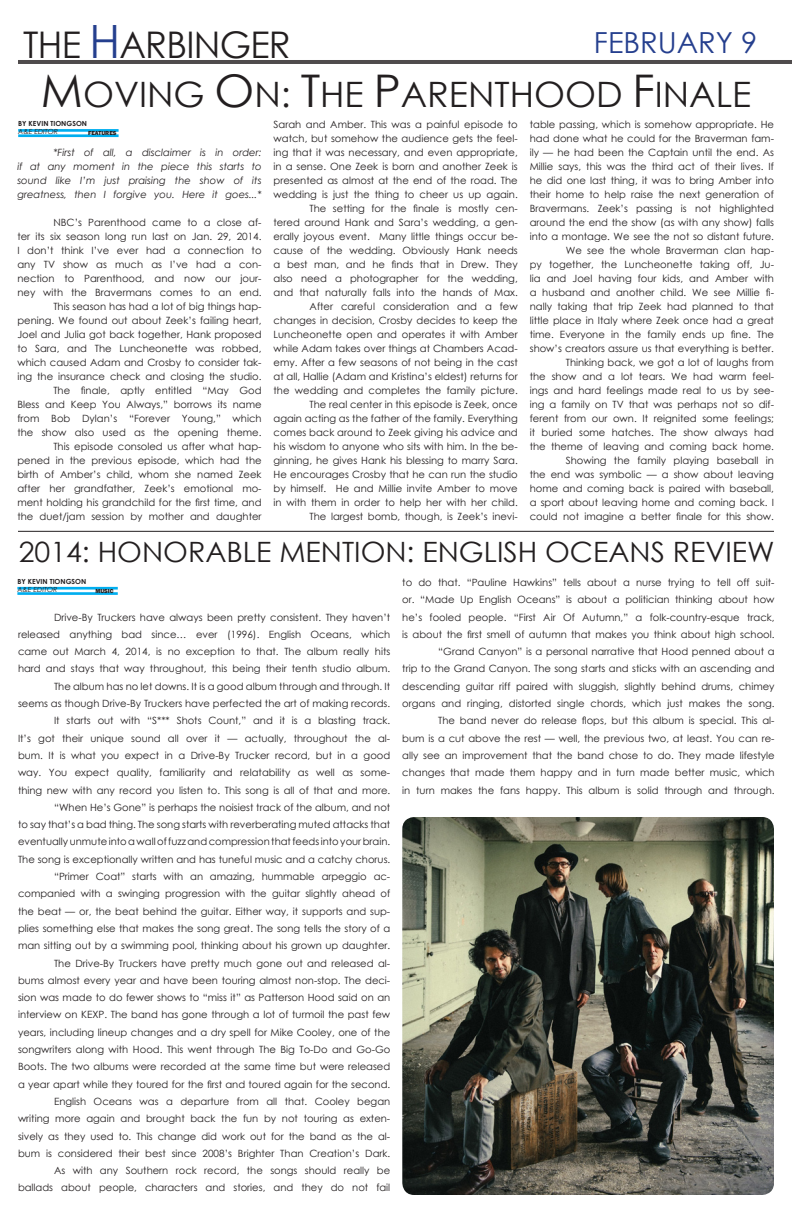
<style>
.page{position:relative;width:792px;height:1224px;background:#fff}
.page>*{position:absolute;margin:0;border:0;box-sizing:border-box;transform-origin:0 0}
.t1{font:36.7px "Century Gothic";letter-spacing:-.02em;color:#231f20}
.t2{font:35px "Century Gothic";color:#231f20}
.t3{font:29px "Century Gothic";color:#253f8e}
.t4{font:28px "Century Gothic";color:#231f20}
.t5{font:10px/14px "Century Gothic";color:#231f20;text-align:justify}
.t6{font:italic 10px/14px "Century Gothic";color:#231f20;text-align:justify}
.t7{font:700 7px "Century Gothic";color:#231f20}
.t8{font:italic 7px "Century Gothic";color:#231f20}
.t9{font:800 6px "Franklin Gothic";color:#231f20}
.s1{font-size:45.9px;color:#253f8e}
.s2{font-size:45px}
</style>
<div class="page">
<hr style="left:18px;top:60px;width:774px;height:4px;background:#4f4b4c">
<hr style="left:18px;top:129px;width:101px;height:3px;background:#00aeef">
<hr style="left:18px;top:134px;width:101px;height:3px;background:#00aeef">
<hr style="left:18px;top:531px;width:756px;height:1px;background:#231f20">
<hr style="left:17px;top:587px;width:101px;height:3px;background:#00aeef">
<hr style="left:17px;top:592px;width:101px;height:3px;background:#00aeef">
<img style="left:402px;top:817px;width:372px;height:378px">
<p class="t1" style="left:23px;top:19px;width:269px">THE <span class="s1">H</span>ARBINGER</p>
<p class="t3" style="left:594px;top:22px;width:165px">FEBRUARY 9</p>
<p class="t2" style="left:41px;top:70px;width:712px"><span class="s2">M</span>OVING <span class="s2">O</span>N: <span class="s2">T</span>HE <span class="s2">P</span>ARENTHOOD <span class="s2">F</span>INALE</p>
<p class="t7" style="left:18px;top:119px;width:70px">BY KEVIN TIONGSON</p>
<p class="t8" style="left:18px;top:127px;width:42px">A&amp;E EDITOR</p>
<p class="t9" style="left:88px;top:129px;width:30px">FEATURES</p>
<p class="t6" style="left:17px;top:145px;width:246px;text-indent:36px">*First of all, a disclaimer is in order: if at any moment in the piece this starts to sound like I’m just praising the show of its greatness, then I forgive you. Here it goes...*</p>
<p class="t5" style="left:17px;top:215px;width:246px;text-align:right">NBC’s Parenthood came to a close af-<br>ter its six season long run last on Jan. 29, 2014.</p>
<p class="t5" style="left:17px;top:243px;width:246px">I don’t think I’ve ever had a connection to any TV show as much as I’ve had a con&shy;nection to Parenthood, and now our jour&shy;ney with the Bravermans comes to an end.</p>
<p class="t5" style="left:17px;top:299px;width:246px;text-indent:36px">This season has had a lot of big things hap&shy;pening. We found out about Zeek’s failing heart, Joel and Julia got back together, Hank proposed to Sara, and The Luncheonette was robbed, which caused Adam and Crosby to consider tak&shy;ing the insurance check and closing the studio.</p>
<p class="t5" style="left:17px;top:383px;width:246px;text-indent:36px">The finale, aptly entitled “May God Bless and Keep You Always,” borrows its name from Bob Dylan’s “Forever Young,” which the show also used as the opening theme.</p>
<p class="t5" style="left:17px;top:439px;width:246px;text-indent:36px">This episode consoled us after what hap&shy;pened in the previous episode, which had the birth of Amber’s child, whom she named Zeek after her grandfather, Zeek’s emotional mo&shy;ment holding his grandchild for the first time, and the duet/jam session by mother and daughter</p>
<p class="t5" style="left:530px;top:117px;width:246px">table passing, which is somehow appropriate. He had done what he could for the Braverman fam&shy;ily — he had been the Captain until the end. As Millie says, this was the third act of their lives. If he did one last thing, it was to bring Amber into their home to help raise the next generation of Bravermans. Zeek’s passing is not highlighted around the end the show (as with any show) falls into a montage. We see the not so distant future.</p>
<p class="t5" style="left:530px;top:243px;width:246px;text-indent:36px">We see the whole Braverman clan hap&shy;py together, the Luncheonette taking off, Ju&shy;lia and Joel having four kids, and Amber with a husband and another child. We see Millie fi&shy;nally taking that trip Zeek had planned to that little place in Italy where Zeek once had a great time. Everyone in the family ends up fine. The show’s creators assure us that everything is better.</p>
<p class="t5" style="left:530px;top:355px;width:246px;text-indent:36px">Thinking back, we got a lot of laughs from the show and a lot tears. We had warm feel&shy;ings and hard feelings made real to us by see&shy;ing a family on TV that was perhaps not so dif&shy;ferent from our own. It reignited some feelings; it buried some hatches. The show always had the theme of leaving and coming back home.</p>
<p class="t5" style="left:530px;top:453px;width:246px;text-indent:36px">Showing the family playing baseball in the end was symbolic — a show about leaving home and coming back is paired with baseball, a sport about leaving home and coming back. I could not imagine a better finale for this show.</p>
<p class="t4" style="left:19px;top:533px;width:758px">2014: HONORABLE MENTION: ENGLISH OCEANS REVIEW</p>
<p class="t5" style="left:274px;top:117px;width:246px">Sarah and Amber. This was a painful episode to watch, but somehow the audience gets the feel&shy;ing that it was necessary, and even appropriate, in a sense. One Zeek is born and another Zeek is presented as almost at the end of the road. The wedding is just the thing to cheer us up again.</p>
<p class="t5" style="left:274px;top:201px;width:246px;text-indent:36px">The setting for the finale is mostly cen&shy;tered around Hank and Sara’s wedding, a gen&shy;erally joyous event. Many little things occur be&shy;cause of the wedding. Obviously Hank needs a best man, and he finds that in Drew. They also need a photographer for the wedding, and that naturally falls into the hands of Max.</p>
<p class="t5" style="left:274px;top:299px;width:246px;text-indent:36px">After careful consideration and a few changes in decision, Crosby decides to keep the Luncheonette open and operates it with Amber while Adam takes over things at Chambers Acad&shy;emy. After a few seasons of not being in the cast at all, Hallie (Adam and Kristina’s eldest) returns for the wedding and completes the family picture.</p>
<p class="t5" style="left:274px;top:397px;width:246px;text-indent:36px">The real center in this episode is Zeek, once again acting as the father of the family. Everything comes back around to Zeek giving his advice and his wisdom to anyone who sits with him. In the be&shy;ginning, he gives Hank his blessing to marry Sara.<br>He encourages Crosby that he can run the studio by himself. He and Millie invite Amber to move in with them in order to help her with her child.</p>
<p class="t5" style="left:310px;top:509px;width:210px">The largest bomb, though, is Zeek’s inevi-</p>
<p class="t7" style="left:17px;top:576px;width:70px">BY KEVIN TIONGSON</p>
<p class="t8" style="left:17px;top:585px;width:42px">A&amp;E EDITOR</p>
<p class="t9" style="left:95px;top:587px;width:20px">MUSIC</p>
<p class="t5" style="left:18px;top:608px;width:374px;line-height:17.3px;text-indent:36px">Drive-By Truckers have always been pretty consistent. They haven’t released anything bad since… ever (1996). English Oceans, which came out March 4, 2014, is no exception to that. The album really hits hard and stays that way throughout, this being their tenth studio album.</p>
<p class="t5" style="left:18px;top:677px;width:374px;line-height:17.3px;text-align:right">The album has no let downs. It is a good album through and through. It<br>seems as though Drive-By Truckers have perfected the art of making records.</p>
<p class="t5" style="left:18px;top:712px;width:374px;line-height:17.3px;text-indent:36px">It starts out with “S*** Shots Count,” and it is a blasting track.<br>It’s got their unique sound all over it — actually, throughout the al&shy;bum. It is what you expect in a Drive-By Trucker record, but in a good way. You expect quality, familiarity and relatability as well as some&shy;thing new with any record you listen to. This song is all of that and more.</p>
<p class="t5" style="left:18px;top:798px;width:374px;line-height:17.3px;text-indent:36px">“When He’s Gone” is perhaps the noisiest track of the album, and not to say that’s a bad thing. The song starts with reverberating muted attacks that eventually unmute into a wall of fuzz and compression that feeds into your brain.<br>The song is exceptionally written and has tuneful music and a catchy chorus.</p>
<p class="t5" style="left:18px;top:868px;width:374px;line-height:17.3px;text-indent:36px">“Primer Coat” starts with an amazing, hummable arpeggio ac&shy;companied with a swinging progression with the guitar slightly ahead of the beat — or, the beat behind the guitar. Either way, it supports and sup&shy;plies something else that makes the song great. The song tells the story of a man sitting out by a swimming pool, thinking about his grown up daughter.</p>
<p class="t5" style="left:18px;top:954px;width:374px;line-height:17.3px;text-indent:36px">The Drive-By Truckers have pretty much gone out and released al&shy;bums almost every year and have been touring almost non-stop. The deci&shy;sion was made to do fewer shows to “miss it” as Patterson Hood said on an interview on KEXP. The band has gone through a lot of turmoil the past few years, including lineup changes and a dry spell for Mike Cooley, one of the songwriters along with Hood. This went through The Big To-Do and Go-Go Boots. The two albums were recorded at the same time but were released a year apart while they toured for the first and toured again for the second.</p>
<p class="t5" style="left:18px;top:1093px;width:374px;line-height:17.3px;text-indent:36px">English Oceans was a departure from all that. Cooley began writing more again and brought back the fun by not touring as exten&shy;sively as they used to. This change did work out for the band as the al&shy;bum is considered their best since 2008’s Brighter Than Creation’s Dark.</p>
<p class="t5" style="left:18px;top:1162px;width:374px;line-height:17.3px;text-align:right">As with any Southern rock record, the songs should really be ballads about people, characters and stories, and they do not fail</p>
<p class="t5" style="left:402px;top:574px;width:374px;line-height:17.3px">to do that. “Pauline Hawkins” tells about a nurse trying to tell off suit&shy;or. “Made Up English Oceans” is about a politician thinking about how he’s fooled people. “First Air Of Autumn,” a folk-country-esque track, is about the first smell of autumn that makes you think about high school.</p>
<p class="t5" style="left:402px;top:643px;width:374px;line-height:17.3px;text-indent:36px">“Grand Canyon” is a personal narrative that Hood penned about a trip to the Grand Canyon. The song starts and sticks with an ascending and descending guitar riff paired with sluggish, slightly behind drums, chimey organs and ringing, distorted single chords, which just makes the song.</p>
<p class="t5" style="left:402px;top:712px;width:374px;line-height:17.3px;text-indent:36px">The band never do release flops, but this album is special. This al&shy;bum is a cut above the rest — well, the previous two, at least. You can re&shy;ally see an improvement that the band chose to do. They made lifestyle changes that made them happy and in turn made better music, which in turn makes the fans happy. This album is solid through and through.</p>
</div>
